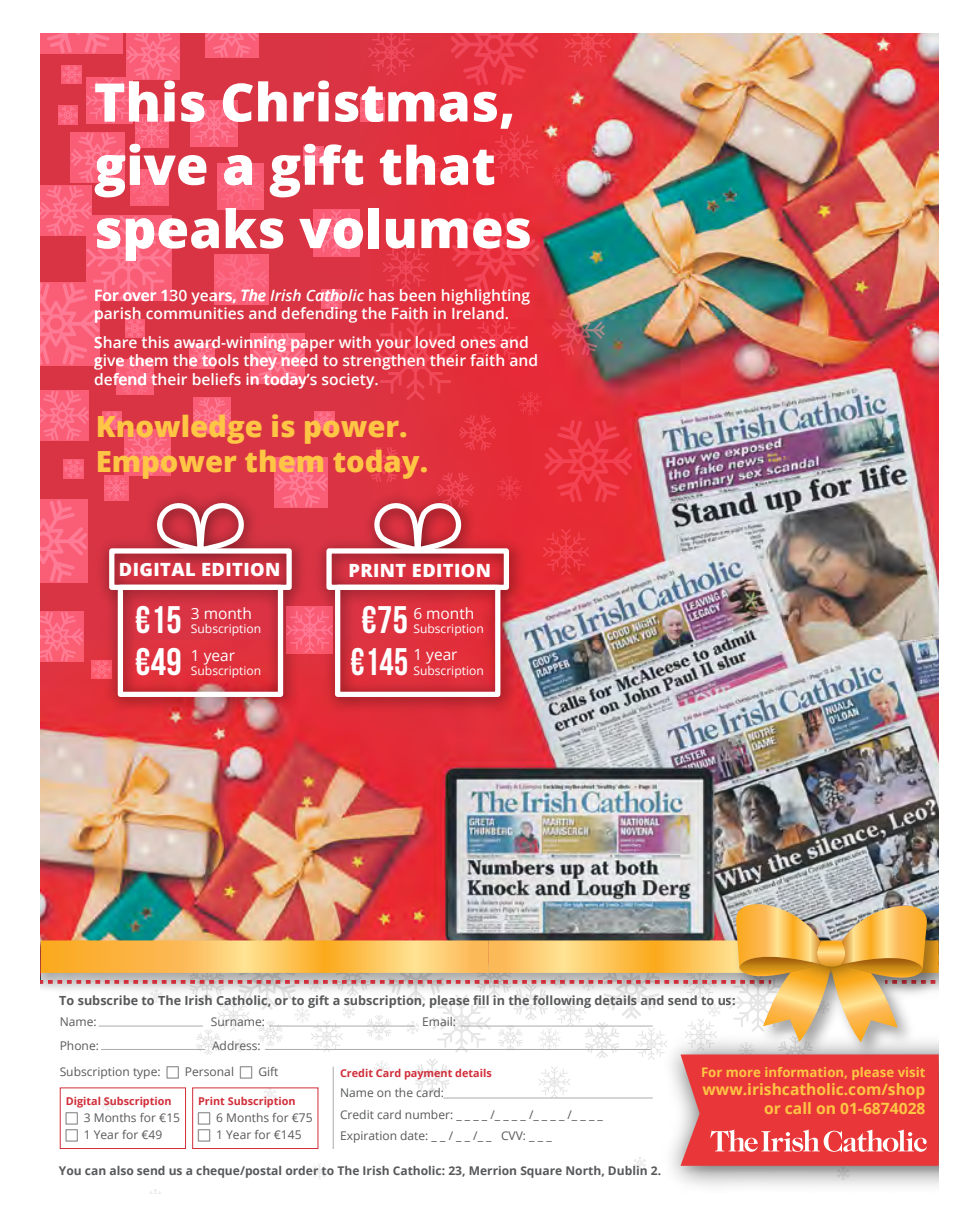
<style>
.page{position:relative;width:973px;height:1231px;background:#fff}
.page>*{position:absolute;margin:0;border:0;box-sizing:border-box;transform-origin:0 0}
.t1{font:800 52.75px/63.2px "Open Sans";color:#fff}
.t2{font:700 38.38px "Bebas Neue";letter-spacing:.01em;color:#fff}
.t3{font:700 38.38px "Bebas Neue";letter-spacing:.01em;color:#fff;scale:.93 1}
.t4{font:800 29.12px/35px "Open Sans";color:#ffc544}
.t5{font:800 18.25px "Open Sans";letter-spacing:.02em;color:#fff}
.t6{font:600 15.62px/18.8px "Open Sans";color:#fff}
.t7{font:700 15.62px/18.8px "Open Sans";color:#ffc544;text-align:right}
.t8{font:15.38px "Open Sans";color:#fff}
.t9{font:700 13.12px "Open Sans";color:#ffc544}
.t10{font:700 12.62px "Open Sans";color:#58595b}
.t11{font:12px/21.6px "Open Sans";color:#58595b}
.t12{font:700 12px "Open Sans";color:#58595b}
.t13{font:12px "Open Sans";color:#fff}
.t14{font:700 10.75px "Open Sans";color:#d12e3a}
.s1{font-style:italic}
</style>
<div class="page">
<img style="left:41px;top:34px;width:897px;height:870px">
<img style="left:92px;top:582px;width:216px;height:136px">
<div style="left:118px;top:584px;width:165px;height:113px;border:5px solid #fff"></div>
<div style="left:109px;top:548px;width:183px;height:42px;border:5px solid #fff"></div>
<img style="left:308px;top:582px;width:223px;height:136px">
<div style="left:335px;top:584px;width:165px;height:113px;border:5px solid #fff"></div>
<div style="left:326px;top:548px;width:183px;height:42px;border:5px solid #fff"></div>
<svg style="left:150px;top:1189px;width:11px;height:4px"></svg>
<svg style="left:286px;top:607px;width:47px;height:46px;background:#f96079"></svg>
<svg style="left:41px;top:611px;width:42px;height:50px;background:#fb687f"></svg>
<svg style="left:92px;top:660px;width:19px;height:18px"></svg>
<svg style="left:41px;top:34px;width:591px;height:548px;background:#de4351"></svg>
<img style="left:726px;top:895px;width:212px;height:9px">
<svg style="left:41px;top:904px;width:897px;height:276px"></svg>
<h1 class="t1" style="left:94px;top:68px;width:439px">This Christmas, give a gift that speaks volumes</h1>
<p class="t6" style="left:94px;top:285px;width:437px">For over 130 years, <span class="s1">The Irish Catholic</span> has been highlighting parish communities and defending the Faith in Ireland.</p>
<p class="t6" style="left:94px;top:332px;width:445px">Share this award-winning paper with your loved ones and give them the tools they need to strengthen their faith and defend their beliefs in today’s society.</p>
<h3 class="t4" style="left:96px;top:407px;width:334px">Knowledge is power.<br>Empower them today.</h3>
<p class="t5" style="left:119px;top:555px;width:163px">DIGITAL EDITION</p>
<p class="t5" style="left:348px;top:556px;width:144px">PRINT EDITION</p>
<h2 class="t2" style="left:135px;top:599px;width:48px">€15</h2>
<h2 class="t2" style="left:361px;top:599px;width:48px">€75</h2>
<p class="t8" style="left:191px;top:603px;width:63px">3 month</p>
<p class="t8" style="left:413px;top:603px;width:63px">6 month</p>
<p class="t13" style="left:191px;top:621px;width:72px">Subscription</p>
<p class="t13" style="left:413px;top:621px;width:72px">Subscription</p>
<h2 class="t2" style="left:135px;top:641px;width:48px">€49</h2>
<p class="t8" style="left:191px;top:645px;width:46px">1 year</p>
<p class="t13" style="left:191px;top:662px;width:72px">Subscription</p>
<h2 class="t3" style="left:350px;top:641px;width:63px">€145</h2>
<p class="t8" style="left:413px;top:643px;width:46px">1 year</p>
<p class="t13" style="left:413px;top:663px;width:72px">Subscription</p>
<p class="t10" style="left:59px;top:991px;width:678px">To subscribe to The Irish Catholic, or to gift a subscription, please fill in the following details and send to us:</p>
<p class="t11" style="left:60px;top:1010px;width:38px">Name:</p>
<p class="t11" style="left:211px;top:1010px;width:56px">Surname:</p>
<p class="t11" style="left:60px;top:1034px;width:41px">Phone:</p>
<p class="t11" style="left:212px;top:1034px;width:50px">Address:</p>
<p class="t11" style="left:422px;top:1010px;width:35px">Email:</p>
<p class="t11" style="left:60px;top:1060px;width:102px">Subscription type:</p>
<p class="t11" style="left:185px;top:1060px;width:51px">Personal</p>
<p class="t11" style="left:258px;top:1060px;width:22px">Gift</p>
<p class="t14" style="left:340px;top:1065px;width:153px">Credit Card payment details</p>
<p class="t11" style="left:340px;top:1081px;width:264px">Name on the card:<br>Credit card number: _ _ _ _ /_ _ _ _ /_ _ _ _ /_ _ _ _<br>Expiration date: _ _ / _ _ /_ _ CVV: _ _ _</p>
<p class="t14" style="left:66px;top:1093px;width:107px">Digital Subscription</p>
<p class="t11" style="left:84px;top:1109px;width:98px;line-height:16.8px">3 Months for €15<br>1 Year for €49</p>
<p class="t14" style="left:198px;top:1093px;width:99px">Print Subscription</p>
<p class="t11" style="left:216px;top:1109px;width:98px;line-height:16.8px">6 Months for €75<br>1 Year for €145</p>
<p class="t12" style="left:59px;top:1161px;width:604px">You can also send us a cheque/postal order to The Irish Catholic: 23, Merrion Square North, Dublin 2.</p>
<p class="t9" style="left:701px;top:1062px;width:226px">For more information, please visit</p>
<p class="t7" style="left:702px;top:1080px;width:224px">www.irishcatholic.com/shop or call on 01-6874028</p>
</div>
